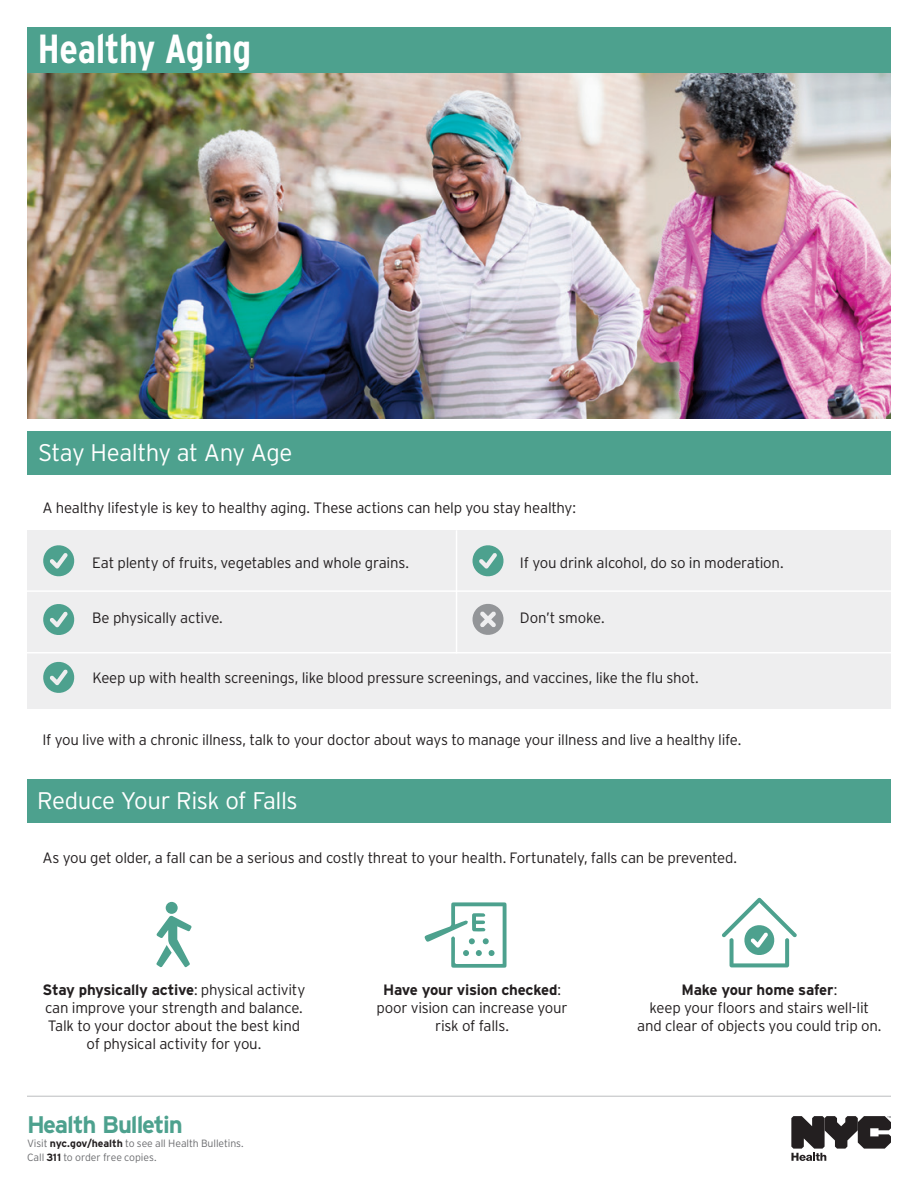
<style>
.page{position:relative;width:918px;height:1188px;background:#fff}
.page>*{position:absolute;margin:0;border:0;box-sizing:border-box;transform-origin:0 0}
.hed_top_bar{font:700 condensed 40.65px "Interstate";letter-spacing:-.005em;color:#fff}
.hed{font:300 24px "Interstate";letter-spacing:-.02em;color:#fff}
.t1{font:700 24px "Interstate";letter-spacing:-.05em;color:#4da18e}
.body{font:300 15px "Interstate";letter-spacing:-.015em;color:#231f20}
.Center_lines{font:300 15px/18px "Interstate";letter-spacing:-.015em;color:#231f20;text-align:center}
.body_bullet_Gray{font:300 15px "Interstate";letter-spacing:-.015em;color:#231f20}
.t2{font:300 10.5px/14.1px "Interstate";letter-spacing:-.005em;color:#6c6d70}
.s1{font-weight:700}
.s2{font-weight:700;color:#231f20}
</style>
<div class="page">
<div style="left:27px;top:27px;width:864px;height:47px;background:#4da18e"></div>
<img style="left:27px;top:74px;width:864px;height:344px">
<svg style="left:791px;top:1116px;width:100px;height:45px"></svg>
<div style="left:27px;top:431px;width:864px;height:43px;background:#4da18e"></div>
<div style="left:27px;top:780px;width:864px;height:43px;background:#4da18e"></div>
<hr style="left:27px;top:1096px;width:864px;height:1px;background:#bcbdc0">
<div style="left:27px;top:530px;width:864px;height:178px;background:#eeeeef"></div>
<svg style="left:43px;top:545px;width:32px;height:32px"></svg>
<svg style="left:43px;top:604px;width:32px;height:31px"></svg>
<svg style="left:43px;top:661px;width:32px;height:32px"></svg>
<svg style="left:472px;top:545px;width:32px;height:32px"></svg>
<hr style="left:27px;top:590px;width:864px;height:2px;background:#fff">
<hr style="left:27px;top:652px;width:864px;height:2px;background:#fff">
<hr style="left:456px;top:530px;width:1px;height:124px;background:#fff">
<svg style="left:156px;top:916px;width:36px;height:51px"></svg>
<div style="left:166px;top:902px;width:12px;height:12px;background:#4da18e;border-radius:50%"></div>
<svg style="left:424px;top:902px;width:83px;height:66px"></svg>
<svg style="left:722px;top:898px;width:75px;height:69px"></svg>
<svg style="left:472px;top:604px;width:32px;height:31px"></svg>
<p class="hed_top_bar" style="left:38px;top:26px;width:215px">Healthy Aging</p>
<p class="hed" style="left:38px;top:439px;width:256px">Stay Healthy at Any Age</p>
<p class="body" style="left:42px;top:500px;width:535px">A healthy lifestyle is key to healthy aging. These actions can help you stay healthy:</p>
<p class="body" style="left:92px;top:555px;width:318px">Eat plenty of fruits, vegetables and whole grains.</p>
<p class="body" style="left:92px;top:609px;width:132px">Be physically active.</p>
<p class="body" style="left:520px;top:555px;width:265px">If you drink alcohol, do so in moderation.</p>
<p class="body" style="left:520px;top:609px;width:86px">Don’t smoke.</p>
<p class="body" style="left:92px;top:670px;width:608px">Keep up with health screenings, like blood pressure screenings, and vaccines, like the flu shot.</p>
<p class="body" style="left:42px;top:732px;width:701px">If you live with a chronic illness, talk to your doctor about ways to manage your illness and live a healthy life.</p>
<p class="hed" style="left:37px;top:787px;width:262px">Reduce Your Risk of Falls</p>
<p class="body_bullet_Gray" style="left:42px;top:849px;width:696px">As you get older, a fall can be a serious and costly threat to your health. Fortunately, falls can be prevented.</p>
<p class="Center_lines" style="left:43px;top:981px;width:264px"><span class="s1">Stay physically active</span>: physical activity can improve your strength and balance.<br>Talk to your doctor about the best kind of physical activity for you.</p>
<p class="Center_lines" style="left:377px;top:981px;width:192px"><span class="s1">Have your vision checked</span>: poor vision can increase your risk of falls.</p>
<p class="Center_lines" style="left:637px;top:981px;width:246px"><span class="s1">Make your home safer</span>:<br>keep your floors and stairs well-lit and clear of objects you could trip on.</p>
<p class="t1" style="left:27px;top:1111px;width:157px">Health Bulletin</p>
<p class="t2" style="left:27px;top:1136px;width:218px">Visit <span class="s2">nyc.gov/health</span> to see all Health Bulletins.<br>Call <span class="s2">311</span> to order free copies.</p>
</div>
